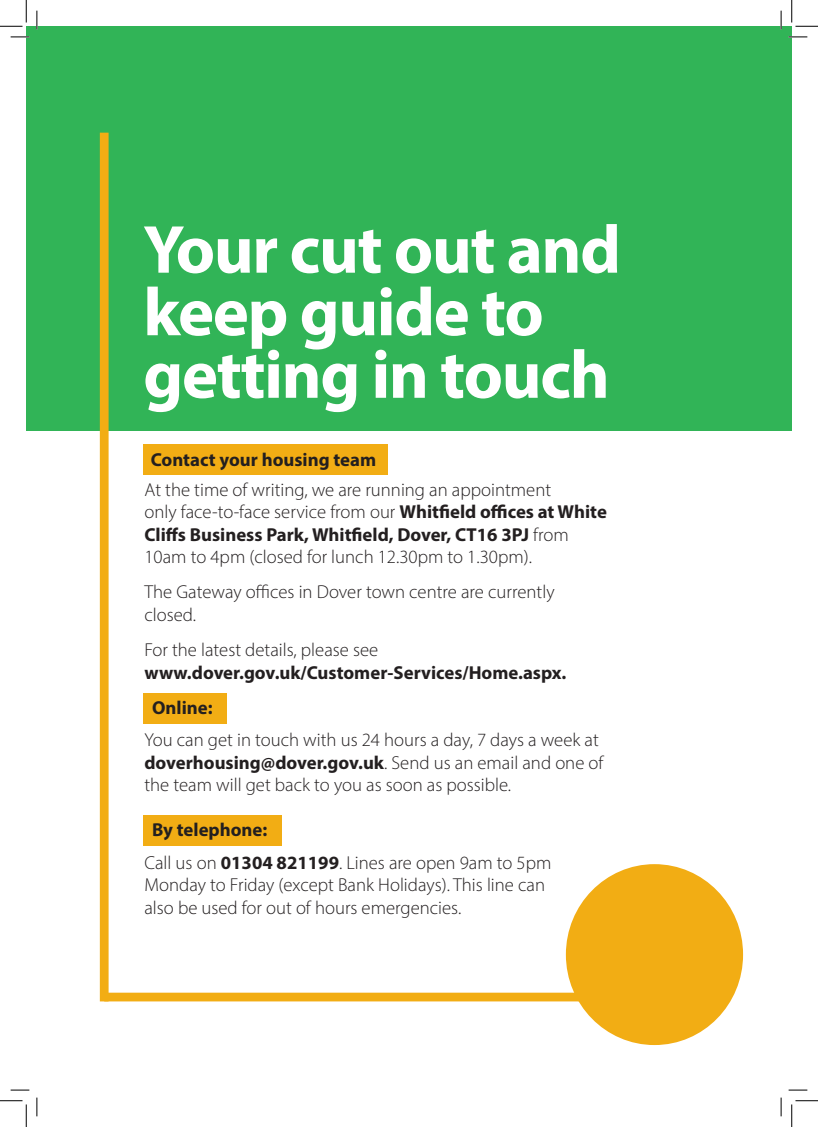
<style>
.page{position:relative;width:818px;height:1127px;background:#fff}
.page>*{position:absolute;margin:0;border:0;box-sizing:border-box;transform-origin:0 0}
.t1{font:700 68.5px/62.5px "Myriad Pro";letter-spacing:-.02em;color:#fff}
.t2{font:300 18.75px/22.5px "Myriad Pro";color:#231f20}
.t3{font:700 18.75px/22.5px "Myriad Pro";color:#231f20}
.s1{font-weight:700}
.s2{font-weight:300}
</style>
<div class="page">
<div style="left:26px;top:26px;width:766px;height:404px;background:#31b457"></div>
<div style="left:100px;top:133px;width:9px;height:868px;background:#f2ad14"></div>
<div style="left:104px;top:992px;width:525px;height:9px;background:#f2ad14"></div>
<div style="left:143px;top:444px;width:245px;height:30px;background:#f2ad14"></div>
<div style="left:143px;top:692px;width:83px;height:31px;background:#f2ad14"></div>
<div style="left:143px;top:815px;width:138px;height:30px;background:#f2ad14"></div>
<div style="left:566px;top:863px;width:177px;height:181px;background:#f2ad14;border-radius:50%"></div>
<svg style="left:11px;top:36px;width:18px;height:2px"></svg>
<svg style="left:788px;top:36px;width:19px;height:2px"></svg>
<svg style="left:11px;top:1089px;width:18px;height:1px"></svg>
<svg style="left:788px;top:1089px;width:19px;height:1px"></svg>
<svg style="left:36px;top:11px;width:2px;height:18px"></svg>
<svg style="left:36px;top:1097px;width:2px;height:18px"></svg>
<svg style="left:780px;top:11px;width:2px;height:18px"></svg>
<svg style="left:780px;top:1097px;width:2px;height:18px"></svg>
<svg style="left:0;top:0;width:27px;height:27px"></svg>
<svg style="left:0;top:1100px;width:27px;height:26px"></svg>
<svg style="left:791px;top:0;width:27px;height:27px"></svg>
<svg style="left:791px;top:1100px;width:27px;height:26px"></svg>
<p class="t1" style="left:143px;top:216px;width:479px">Your cut out and keep guide to</p>
<p class="t1" style="left:143px;top:341px;width:468px">getting in touch</p>
<p class="t3" style="left:151px;top:447px;width:227px">Contact your housing team</p>
<p class="t2" style="left:144px;top:478px;width:464px">At the time of writing, we are running an appointment<br>only face-to-face service from our <span class="s1">Whitfield offices at White Cliffs Business Park, Whitfield, Dover, CT16 3PJ</span> from 10am to 4pm (closed for lunch 12.30pm to 1.30pm).</p>
<p class="t2" style="left:144px;top:580px;width:412px">The Gateway offices in Dover town centre are currently closed.</p>
<p class="t3" style="left:144px;top:637px;width:423px"><span class="s2">For the latest details, please see </span>www.dover.gov.uk/Customer-Services/Home.aspx.</p>
<p class="t3" style="left:152px;top:695px;width:62px">Online:</p>
<p class="t2" style="left:144px;top:728px;width:460px">You can get in touch with us 24 hours a day, 7 days a week at <span class="s1">doverhousing@dover.gov.uk</span>. Send us an email and one of the team will get back to you as soon as possible.</p>
<p class="t3" style="left:152px;top:817px;width:117px">By telephone:</p>
<p class="t2" style="left:144px;top:850px;width:408px">Call us on <span class="s1">01304 821199</span>. Lines are open 9am to 5pm</p>
<p class="t2" style="left:144px;top:873px;width:402px">Monday to Friday (except Bank Holidays). This line can</p>
<p class="t2" style="left:144px;top:895px;width:318px">also be used for out of hours emergencies.</p>
</div>
